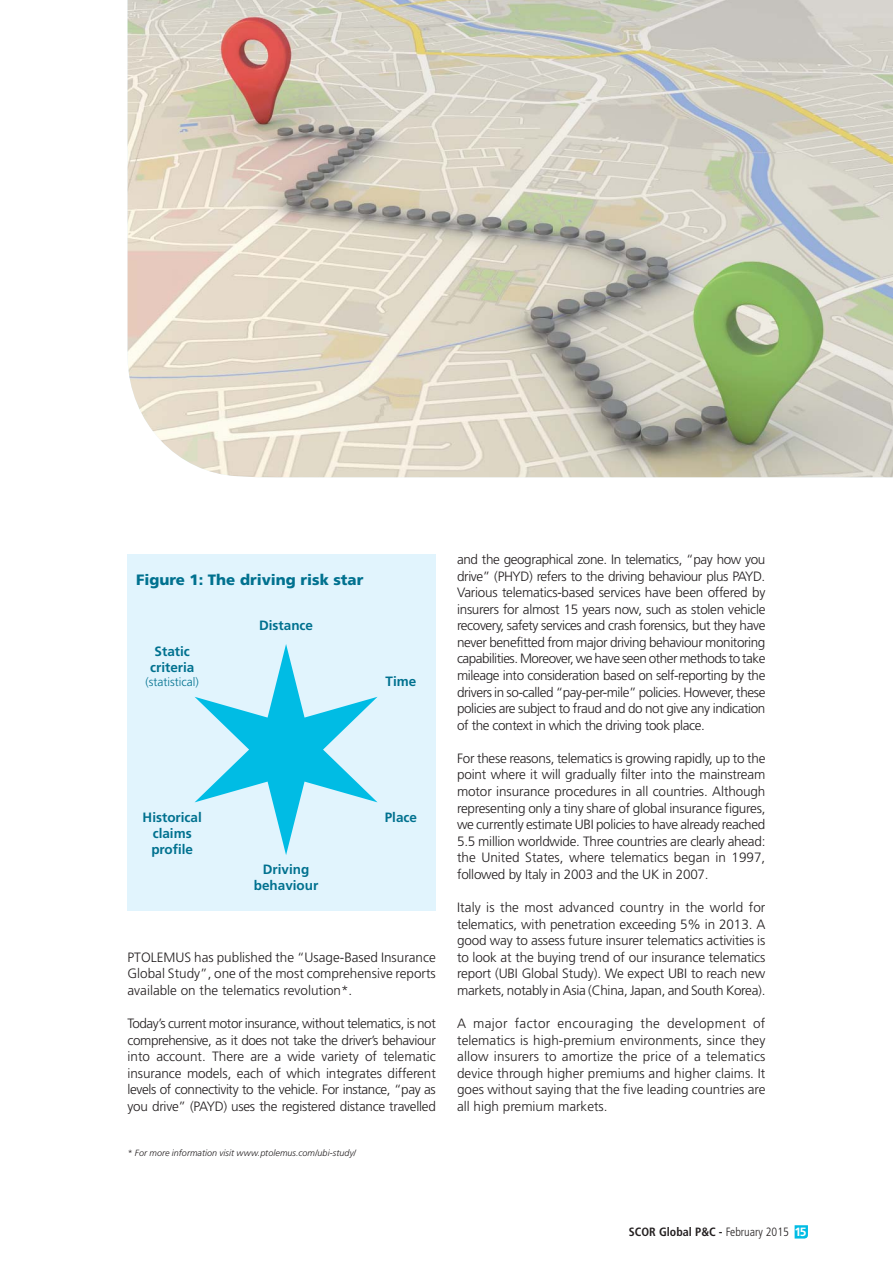
<style>
.page{position:relative;width:893px;height:1263px;background:#fff}
.page>*{position:absolute;margin:0;border:0;box-sizing:border-box;transform-origin:0 0}
.t1{font:900 15px "Frutiger LT Std";color:#00718f}
.t2{font:300 13.5px/16.5px "Frutiger LT Std";letter-spacing:-.02em;color:#231f20;text-align:justify}
.t3{font:700 13.5px/16.2px "Frutiger LT Std";color:#00718f;text-align:center}
.t4{font:700 condensed 12px "Frutiger LT Std";color:#231f20}
.t5{font:300 12px "Frutiger LT Std";color:#00718f}
.t6{font:italic 300 9px "Frutiger LT Std";letter-spacing:.005em;color:#231f20}
.s1{font-weight:300}
.s2{font-stretch:normal;color:#fff}
</style>
<div class="page">
<img style="left:128px;top:0;width:764px;height:477px">
<div style="left:128px;top:554px;width:308px;height:357px;background:#e1f4fd"></div>
<svg style="left:194px;top:644px;width:183px;height:211px"></svg>
<svg style="left:794px;top:1225px;width:13px;height:14px"></svg>
<p class="t1" style="left:136px;top:572px;width:229px">Figure 1: The driving risk star</p>
<p class="t3" style="left:259px;top:618px;width:55px">Distance</p>
<p class="t3" style="left:150px;top:644px;width:46px">Static criteria</p>
<p class="t5" style="left:145px;top:677px;width:55px">(statistical)</p>
<p class="t3" style="left:385px;top:674px;width:32px">Time</p>
<p class="t3" style="left:143px;top:810px;width:61px">Historical claims profile</p>
<p class="t3" style="left:254px;top:862px;width:66px">Driving behaviour</p>
<p class="t3" style="left:385px;top:810px;width:34px">Place</p>
<p class="t2" style="left:128px;top:950px;width:310px">PTOLEMUS has published the “Usage-Based Insurance Global Study”, one of the most comprehensive reports available on the telematics revolution*.</p>
<p class="t2" style="left:128px;top:1016px;width:310px">Today’s current motor insurance, without telematics, is not comprehensive, as it does not take the driver’s behaviour into account. There are a wide variety of telematic insurance models, each of which integrates different levels of connectivity to the vehicle. For instance, “pay as you drive” (PAYD) uses the registered distance travelled</p>
<p class="t6" style="left:128px;top:1149px;width:230px">* For more information visit www.ptolemus.com/ubi-study/</p>
<p class="t2" style="left:457px;top:552px;width:310px">and the geographical zone. In telematics, “pay how you drive” (PHYD) refers to the driving behaviour plus PAYD.<br>Various telematics-based services have been offered by insurers for almost 15 years now, such as stolen vehicle recovery, safety services and crash forensics, but they have never benefitted from major driving behaviour monitoring capabilities. Moreover, we have seen other methods to take mileage into consideration based on self-reporting by the drivers in so-called “pay-per-mile” policies. However, these policies are subject to fraud and do not give any indication of the context in which the driving took place.</p>
<p class="t2" style="left:457px;top:751px;width:310px">For these reasons, telematics is growing rapidly, up to the point where it will gradually filter into the mainstream motor insurance procedures in all countries. Although representing only a tiny share of global insurance figures, we currently estimate UBI policies to have already reached 5.5 million worldwide. Three countries are clearly ahead: the United States, where telematics began in 1997, followed by Italy in 2003 and the UK in 2007.</p>
<p class="t2" style="left:457px;top:900px;width:310px">Italy is the most advanced country in the world for telematics, with penetration exceeding 5% in 2013. A good way to assess future insurer telematics activities is to look at the buying trend of our insurance telematics report (UBI Global Study). We expect UBI to reach new markets, notably in Asia (China, Japan, and South Korea).</p>
<p class="t2" style="left:457px;top:1016px;width:310px">A major factor encouraging the development of telematics is high-premium environments, since they allow insurers to amortize the price of a telematics device through higher premiums and higher claims. It goes without saying that the five leading countries are all high premium markets.</p>
<p class="t4" style="left:629px;top:1226px;width:179px">SCOR Global P&amp;C - <span class="s1">February 2015</span> <span class="s2">15</span></p>
</div>
